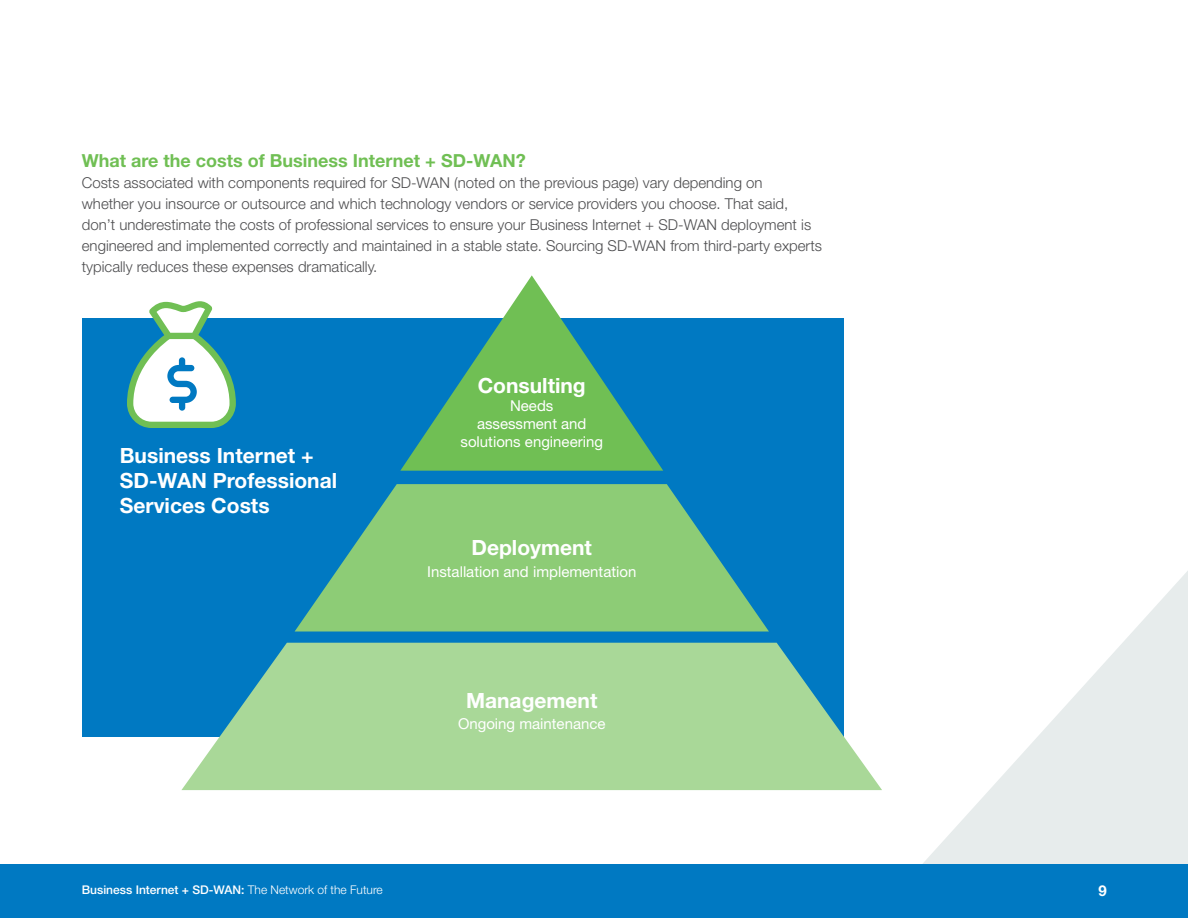
<style>
.page{position:relative;width:1188px;height:918px;background:#fff}
.page>*{position:absolute;margin:0;border:0;box-sizing:border-box;transform-origin:0 0}
.t1{font:700 21px/25.2px "Helvetica Neue LT Std";color:#fff}
.t2{font:700 18px "Helvetica Neue LT Std";color:#70bf54}
.t3{font:300 15px/21px "Helvetica Neue LT Std";color:#4d4d4f}
.t4{font:15px/18px "Helvetica Neue LT Std";color:#fff;text-align:center}
.t5{font:700 15px "Helvetica Neue LT Std";color:#fff}
.t6{font:500 12px "Helvetica Neue LT Std";color:#fff}
.s1{font-weight:300}
</style>
<div class="page">
<div style="left:0;top:864px;width:1188px;height:54px;background:#0079c2"></div>
<svg style="left:923px;top:571px;width:265px;height:293px;fill:#e7ecec"></svg>
<div style="left:82px;top:318px;width:762px;height:418px;background:#0079c2"></div>
<svg style="left:181px;top:643px;width:701px;height:147px;background:#9dd1a1"></svg>
<svg style="left:400px;top:275px;width:263px;height:196px"></svg>
<svg style="left:295px;top:484px;width:474px;height:148px;fill:#8dcc76"></svg>
<svg style="left:127px;top:301px;width:109px;height:127px"></svg>
<p class="t2" style="left:82px;top:150px;width:445px">What are the costs of Business Internet + SD-WAN?</p>
<p class="t3" style="left:82px;top:172px;width:742px">Costs associated with components required for SD-WAN (noted on the previous page) vary depending on<br>whether you insource or outsource and which technology vendors or service providers you choose. That said, don’t underestimate the costs of professional services to ensure your Business Internet + SD-WAN deployment is engineered and implemented correctly and maintained in a stable state. Sourcing SD-WAN from third-party experts typically reduces these expenses dramatically.</p>
<h1 class="t1" style="left:120px;top:442px;width:219px">Business Internet +<br>SD-WAN Professional<br>Services Costs</h1>
<h1 class="t1" style="left:478px;top:373px;width:110px">Consulting</h1>
<p class="t4" style="left:461px;top:397px;width:144px">Needs<br>assessment and solutions engineering</p>
<h1 class="t1" style="left:472px;top:535px;width:122px">Deployment</h1>
<p class="t4" style="left:427px;top:563px;width:211px">Installation and implementation</p>
<h1 class="t1" style="left:466px;top:687px;width:133px">Management</h1>
<p class="t4" style="left:458px;top:715px;width:149px">Ongoing maintenance</p>
<p class="t6" style="left:82px;top:883px;width:302px">Business Internet + SD-WAN: <span class="s1">The Network of the Future</span></p>
<p class="t5" style="left:1099px;top:882px;width:10px">9</p>
</div>
